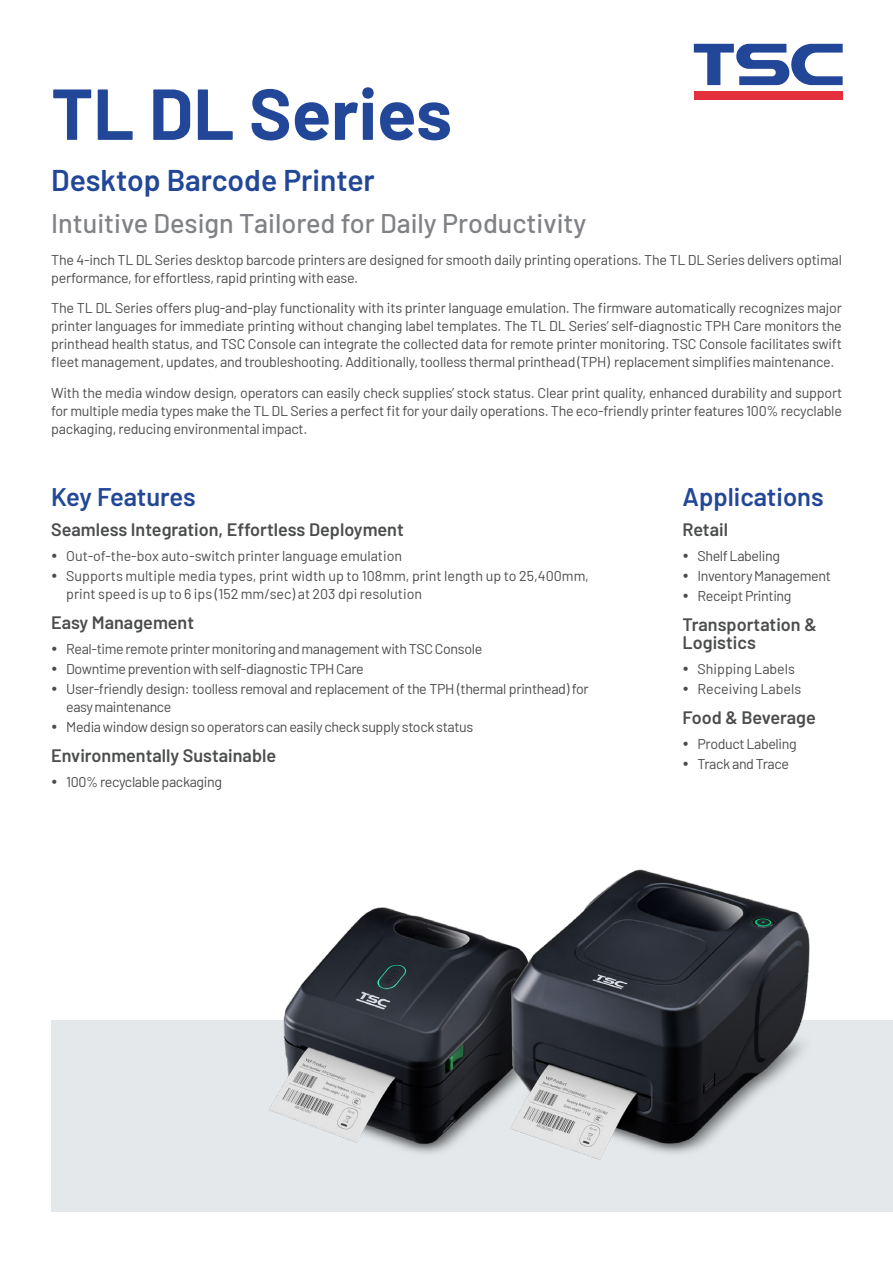
<style>
.page{position:relative;width:893px;height:1263px;background:#fff}
.page>*{position:absolute;margin:0;border:0;box-sizing:border-box;transform-origin:0 0}
.t1{font:700 72px "Barlow";color:#224798}
.t2{font:600 30px "Barlow";color:#224798}
.t3{font:500 27px "Barlow";color:#808285}
.title01{font:600 25.5px "Barlow";color:#224798}
.title03{font:600 18px/18px "Barlow";color:#4b4c4d}
.content01{font:14.25px/18px "Barlow";letter-spacing:-.02em;color:#4b4c4d}
.content01-2{font:14.25px/18px "Barlow";color:#4b4c4d}
</style>
<div class="page">
<div style="left:51px;top:1020px;width:842px;height:192px;background:#e4e8eb"></div>
<div style="left:694px;top:91px;width:149px;height:9px;background:#e4303d"></div>
<svg style="left:694px;top:44px;width:149px;height:41px"></svg>
<img style="left:269px;top:869px;width:541px;height:291px">
<p class="t1" style="left:51px;top:61px;width:402px">TL DL Series</p>
<p class="t2" style="left:51px;top:158px;width:325px">Desktop Barcode Printer</p>
<p class="t3" style="left:51px;top:203px;width:537px">Intuitive Design Tailored for Daily Productivity</p>
<p class="content01" style="left:51px;top:249px;width:792px">The 4-inch TL DL Series desktop barcode printers are designed for smooth daily printing operations. The TL DL Series delivers optimal performance, for effortless, rapid printing with ease.</p>
<p class="content01" style="left:51px;top:298px;width:792px;text-align:justify">The TL DL Series offers plug-and-play functionality with its printer language emulation. The firmware automatically recognizes major printer languages for immediate printing without changing label templates. The TL DL Series’ self-diagnostic TPH Care monitors the printhead health status, and TSC Console can integrate the collected data for remote printer monitoring. TSC Console facilitates swift fleet management, updates, and troubleshooting. Additionally, toolless thermal printhead (TPH) replacement simplifies maintenance.</p>
<p class="content01" style="left:51px;top:383px;width:793px;text-align:justify">With the media window design, operators can easily check supplies’ stock status. Clear print quality, enhanced durability and support for multiple media types make the TL DL Series a perfect fit for your daily operations. The eco-friendly printer features 100% recyclable packaging, reducing environmental impact.</p>
<p class="title01" style="left:51px;top:478px;width:146px">Key Features</p>
<p class="title03" style="left:51px;top:519px;width:354px">Seamless Integration, Effortless Deployment</p>
<p class="content01-2" style="left:66px;top:545px;width:338px">Out-of-the-box auto-switch printer language emulation</p>
<p class="content01-2" style="left:66px;top:565px;width:524px">Supports multiple media types, print width up to 108mm, print length up to 25,400mm, print speed is up to 6 ips (152 mm/sec) at 203 dpi resolution</p>
<p class="title03" style="left:51px;top:612px;width:144px">Easy Management</p>
<p class="content01" style="left:66px;top:639px;width:418px">Real-time remote printer monitoring and management with TSC Console</p>
<p class="content01" style="left:66px;top:659px;width:299px">Downtime prevention with self-diagnostic TPH Care</p>
<p class="content01" style="left:66px;top:679px;width:524px">User-friendly design: toolless removal and replacement of the TPH (thermal printhead) for easy maintenance</p>
<p class="content01" style="left:66px;top:717px;width:409px">Media window design so operators can easily check supply stock status</p>
<p class="title03" style="left:51px;top:745px;width:226px">Environmentally Sustainable</p>
<p class="content01" style="left:66px;top:772px;width:157px">100% recyclable packaging</p>
<p class="title01" style="left:682px;top:478px;width:143px">Applications</p>
<p class="title03" style="left:682px;top:519px;width:47px">Retail</p>
<p class="content01" style="left:697px;top:545px;width:84px">Shelf Labeling</p>
<p class="content01" style="left:697px;top:565px;width:135px">Inventory Management</p>
<p class="content01" style="left:697px;top:586px;width:96px">Receipt Printing</p>
<p class="title03" style="left:682px;top:614px;width:136px">Transportation &amp;<br>Logistics</p>
<p class="content01-2" style="left:697px;top:659px;width:99px">Shipping Labels</p>
<p class="content01-2" style="left:697px;top:679px;width:105px">Receiving Labels</p>
<p class="title03" style="left:682px;top:707px;width:135px">Food &amp; Beverage</p>
<p class="content01" style="left:697px;top:734px;width:101px">Product Labeling</p>
<p class="content01" style="left:697px;top:754px;width:93px">Track and Trace</p>
</div>
